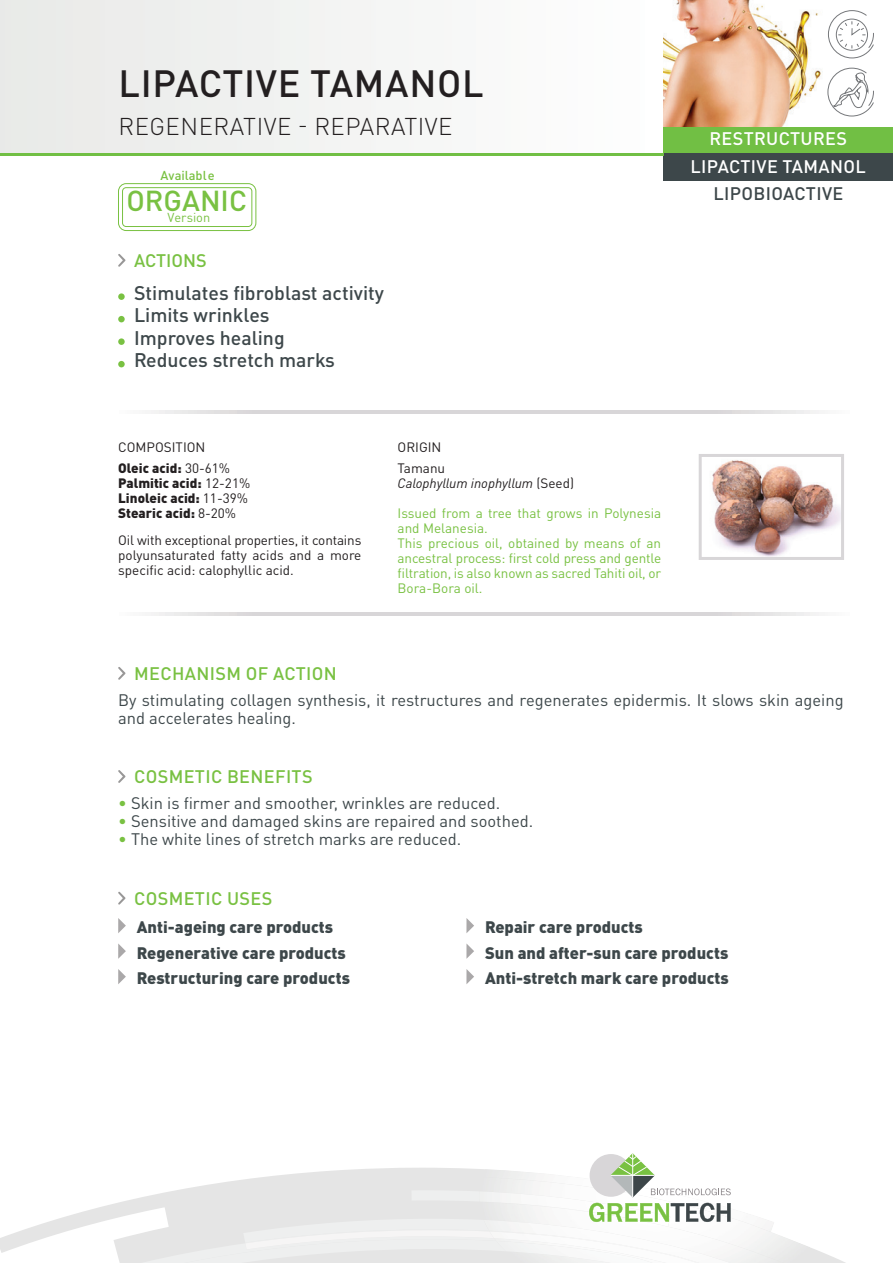
<style>
.page{position:relative;width:893px;height:1263px;background:#fff}
.page>*{position:absolute;margin:0;border:0;box-sizing:border-box;transform-origin:0 0}
.t1{font:500 37.5px "DIN Pro";letter-spacing:.02em;color:#231f20}
.t2{font:500 28.5px "DIN Pro";color:#79c142}
.t3{font:300 24px "DIN Pro";letter-spacing:.02em;color:#231f20}
.t4{font:500 19.5px "DIN Pro";color:#3d474a}
.t5{font:500 18px "DIN Pro";letter-spacing:.02em;color:#79c142}
.t6{font:500 18px "DIN Pro";letter-spacing:.02em;color:#fff}
.t7{font:500 18px "DIN Pro";letter-spacing:.02em;color:#3d474a}
.t8{font:500 18px "DIN Pro";color:#79c142}
.t9{font:16.5px/18px "DIN Pro";color:#3d474a}
.t10{font:900 16.5px "DIN Pro";color:#3d474a}
.t11{font:13.5px/15px "DIN Pro";letter-spacing:-.01em;color:#79c142}
.t12{font:13.5px/15px "DIN Pro";color:#231f20;text-align:justify}
.t13{font:900 13.5px "DIN Pro";color:#231f20}
.t14{font:italic 13.5px "DIN Pro";color:#231f20}
.t15{font:500 12.75px "DIN Pro";color:#79c142}
.t16{font:12.75px "DIN Pro";color:#79c142}
.s1{font-weight:400}
.s2{font-style:normal}
.s3{color:#79c142}
</style>
<div class="page">
<svg style="left:0;top:1223px;width:45px;height:30px"></svg>
<svg style="left:810px;top:1247px;width:36px;height:16px"></svg>
<div style="left:731px;top:1220px;width:37px;height:43px;background:#f6f5f5"></div>
<svg style="left:45px;top:1153px;width:686px;height:110px"></svg>
<div style="left:0;top:0;width:664px;height:155px;background:#f3f4f3"></div>
<div style="left:664px;top:153px;width:229px;height:28px;background:#3d474a"></div>
<div style="left:664px;top:125px;width:229px;height:28px;background:#71bf44"></div>
<hr style="left:0;top:153px;width:664px;height:3px;background:#71bf44">
<img style="left:664px;top:0;width:229px;height:126px">
<svg style="left:118px;top:667px;width:8px;height:13px"></svg>
<svg style="left:118px;top:770px;width:8px;height:13px"></svg>
<svg style="left:118px;top:254px;width:8px;height:13px"></svg>
<div style="left:118px;top:293px;width:7px;height:7px;background:#79c142;border-radius:50%"></div>
<div style="left:118px;top:316px;width:7px;height:6px;background:#79c142;border-radius:50%"></div>
<div style="left:118px;top:338px;width:7px;height:7px;background:#79c142;border-radius:50%"></div>
<div style="left:118px;top:361px;width:7px;height:6px;background:#79c142;border-radius:50%"></div>
<svg style="left:151px;top:410px;width:668px;height:3px;background:#dcdadc"></svg>
<svg style="left:151px;top:612px;width:668px;height:3px;background:#dcdadc"></svg>
<img style="left:712px;top:460px;width:128px;height:96px">
<div style="left:699px;top:454px;width:145px;height:106px;border:3px solid #d8d6d8"></div>
<svg style="left:118px;top:892px;width:8px;height:13px"></svg>
<svg style="left:118px;top:918px;width:8px;height:15px"></svg>
<svg style="left:118px;top:943px;width:8px;height:16px"></svg>
<svg style="left:118px;top:969px;width:8px;height:15px"></svg>
<svg style="left:466px;top:918px;width:8px;height:15px"></svg>
<svg style="left:466px;top:943px;width:8px;height:16px"></svg>
<svg style="left:466px;top:969px;width:8px;height:15px"></svg>
<svg style="left:828px;top:10px;width:46px;height:49px"></svg>
<svg style="left:827px;top:67px;width:47px;height:59px"></svg>
<div style="left:118px;top:183px;width:138px;height:48px;border:1px solid #79c142;border-radius:8px"></div>
<div style="left:122px;top:187px;width:130px;height:40px;border:1px solid #79c142;border-radius:4px"></div>
<p class="t1" style="left:119px;top:53px;width:367px">LIPACTIVE TAMANOL</p>
<p class="t3" style="left:118px;top:108px;width:336px">REGENERATIVE - REPARATIVE</p>
<p class="t15" style="left:161px;top:165px;width:56px">Available</p>
<p class="t16" style="left:167px;top:209px;width:44px">Version</p>
<h2 class="t2" style="left:126px;top:178px;width:122px">ORGANIC</h2>
<p class="t8" style="left:134px;top:246px;width:74px">ACTIONS</p>
<p class="t4" style="left:134px;top:277px;width:251px">Stimulates fibroblast activity</p>
<p class="t4" style="left:134px;top:300px;width:137px">Limits wrinkles</p>
<p class="t4" style="left:134px;top:322px;width:152px">Improves healing</p>
<p class="t4" style="left:134px;top:345px;width:202px">Reduces stretch marks</p>
<p class="t12" style="left:118px;top:439px;width:89px">COMPOSITION</p>
<p class="t13" style="left:118px;top:456px;width:113px">Oleic acid: <span class="s1">30-61%</span></p>
<p class="t13" style="left:118px;top:471px;width:134px">Palmitic acid: <span class="s1">12-21%</span></p>
<p class="t13" style="left:118px;top:486px;width:131px">Linoleic acid: <span class="s1">11-39%</span></p>
<p class="t13" style="left:118px;top:501px;width:119px">Stearic acid: <span class="s1">8-20%</span></p>
<p class="t12" style="left:118px;top:532px;width:245px">Oil with exceptional properties, it contains polyunsaturated fatty acids and a more specific acid: calophyllic acid.</p>
<p class="t12" style="left:398px;top:439px;width:45px">ORIGIN</p>
<p class="t12" style="left:398px;top:460px;width:49px">Tamanu</p>
<p class="t14" style="left:398px;top:472px;width:178px">Calophyllum inophyllum <span class="s2">(Seed)</span></p>
<p class="t11" style="left:398px;top:505px;width:265px">Issued from a tree that grows in Polynesia and Melanesia.</p>
<p class="t11" style="left:398px;top:535px;width:265px;text-align:justify">This precious oil, obtained by means of an ancestral process: first cold press and gentle filtration, is also known as sacred Tahiti oil, or Bora-Bora oil.</p>
<p class="t6" style="left:709px;top:124px;width:139px">RESTRUCTURES</p>
<p class="t6" style="left:690px;top:152px;width:177px">LIPACTIVE TAMANOL</p>
<p class="t7" style="left:713px;top:179px;width:131px">LIPOBIOACTIVE</p>
<p class="t5" style="left:134px;top:659px;width:204px">MECHANISM OF ACTION</p>
<p class="t9" style="left:118px;top:690px;width:727px">By stimulating collagen synthesis, it restructures and regenerates epidermis. It slows skin ageing and accelerates healing.</p>
<p class="t5" style="left:134px;top:762px;width:180px">COSMETIC BENEFITS</p>
<p class="t9" style="left:118px;top:793px;width:384px"><span class="s3">•</span> Skin is firmer and smoother, wrinkles are reduced.</p>
<p class="t9" style="left:118px;top:811px;width:416px"><span class="s3">•</span> Sensitive and damaged skins are repaired and soothed.</p>
<p class="t9" style="left:118px;top:829px;width:345px"><span class="s3">•</span> The white lines of stretch marks are reduced.</p>
<p class="t5" style="left:134px;top:883px;width:140px">COSMETIC USES</p>
<p class="t10" style="left:137px;top:913px;width:198px">Anti-ageing care products</p>
<p class="t10" style="left:137px;top:939px;width:210px">Regenerative care products</p>
<p class="t10" style="left:137px;top:964px;width:215px">Restructuring care products</p>
<p class="t10" style="left:485px;top:913px;width:159px">Repair care products</p>
<p class="t10" style="left:485px;top:939px;width:245px">Sun and after-sun care products</p>
<p class="t10" style="left:485px;top:964px;width:245px">Anti-stretch mark care products</p>
</div>
